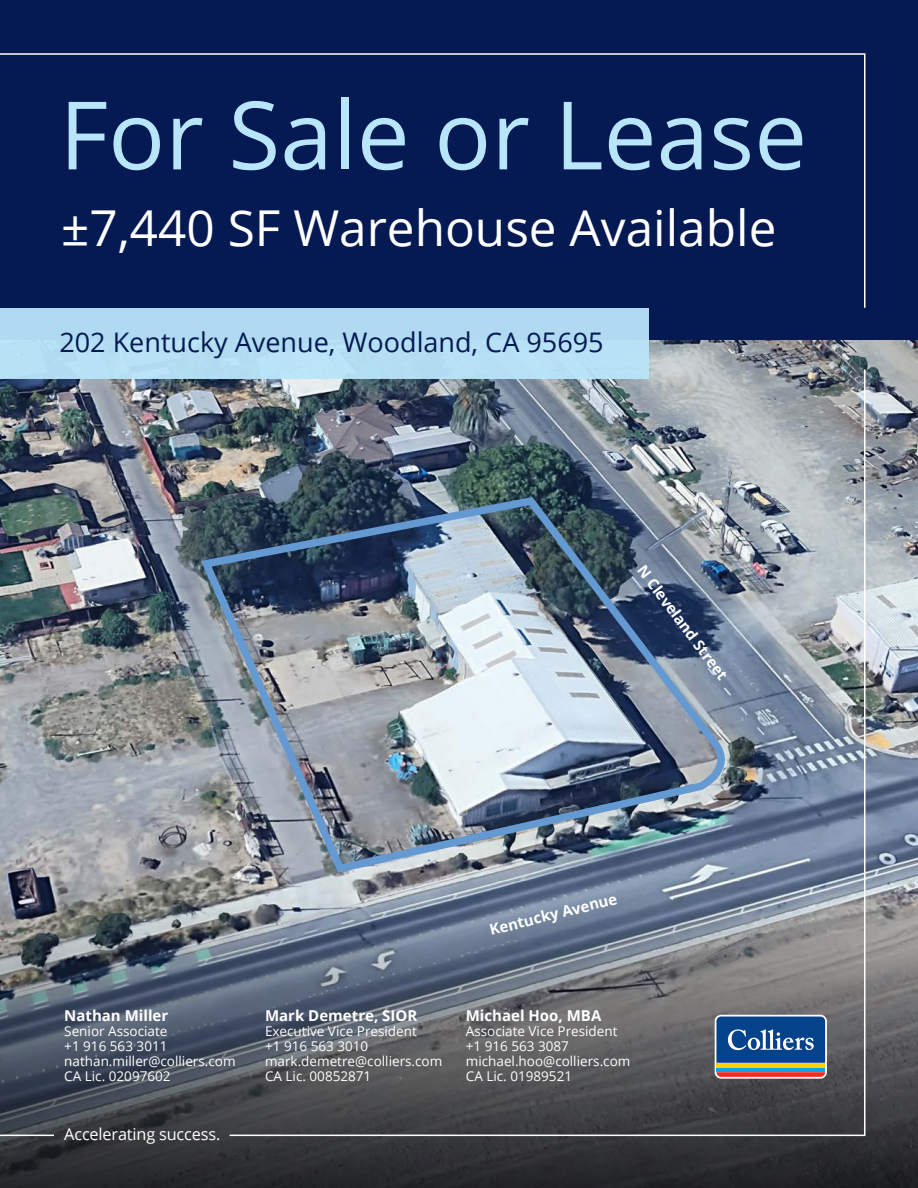
<style>
.page{position:relative;width:918px;height:1188px;background:#fff}
.page>*{position:absolute;margin:0;border:0;box-sizing:border-box;transform-origin:0 0}
.t1{font:94.5px "Open Sans";color:#b9e5fa}
.t2{font:49.5px "Open Sans";color:#fff}
.t3{font:27px "Open Sans";color:#051952}
.t4{font:16.35px "Open Sans";letter-spacing:-.01em;color:#fff}
.t5{font:700 15px "Open Sans";color:#fff}
.t6{font:13.5px/15px "Open Sans";color:#fff}
</style>
<div class="page">
<img style="left:0;top:340px;width:918px;height:556px">
<svg style="left:0;top:896px;width:918px;height:292px;background:#444951"></svg>
<div style="left:0;top:0;width:918px;height:340px;background:#051952"></div>
<hr style="left:0;top:1135px;width:54px;height:1px;background:#fff">
<svg style="left:0;top:53px;width:866px;height:255px"></svg>
<img style="left:228px;top:368px;width:638px;height:769px">
<svg style="left:715px;top:1015px;width:112px;height:64px"></svg>
<hr style="left:716px;top:1068px;width:109px;height:4px;background:#00a8e4">
<div style="left:716px;top:1063px;width:109px;height:5px;background:#fed503"></div>
<svg style="left:716px;top:1072px;width:109px;height:5px"></svg>
<svg style="left:716px;top:1017px;width:109px;height:46px;background:#225899"></svg>
<div style="left:0;top:308px;width:649px;height:71px;background:#b1dbf1"></div>
<img style="left:196px;top:501px;width:539px;height:377px">
<h1 class="t1" style="left:59px;top:70px;width:749px">For Sale or Lease</h1>
<h2 class="t2" style="left:61px;top:195px;width:717px">±7,440 SF Warehouse Available</h2>
<h3 class="t3" style="left:59px;top:324px;width:546px">202 Kentucky Avenue, Woodland, CA 95695</h3>
<p class="t5" style="left:649px;top:561px;width:141px;rotate:53deg">N Cleveland Street</p>
<p class="t5" style="left:487px;top:920px;width:132px;rotate:-14deg">Kentucky Avenue</p>
<p class="t5" style="left:64px;top:1005px;width:105px">Nathan Miller</p>
<p class="t6" style="left:64px;top:1023px;width:173px">Senior Associate<br>+1 916 563 3011 nathan.miller@colliers.com<br>CA Lic. 02097602</p>
<p class="t4" style="left:64px;top:1122px;width:158px">Accelerating success.</p>
<p class="t5" style="left:265px;top:1005px;width:154px">Mark Demetre, SIOR</p>
<p class="t6" style="left:265px;top:1023px;width:179px">Executive Vice President<br>+1 916 563 3010 mark.demetre@colliers.com<br>CA Lic. 00852871</p>
<p class="t5" style="left:466px;top:1005px;width:137px">Michael Hoo, MBA</p>
<p class="t6" style="left:466px;top:1023px;width:166px">Associate Vice President +1 916 563 3087 michael.hoo@colliers.com<br>CA Lic. 01989521</p>
</div>
